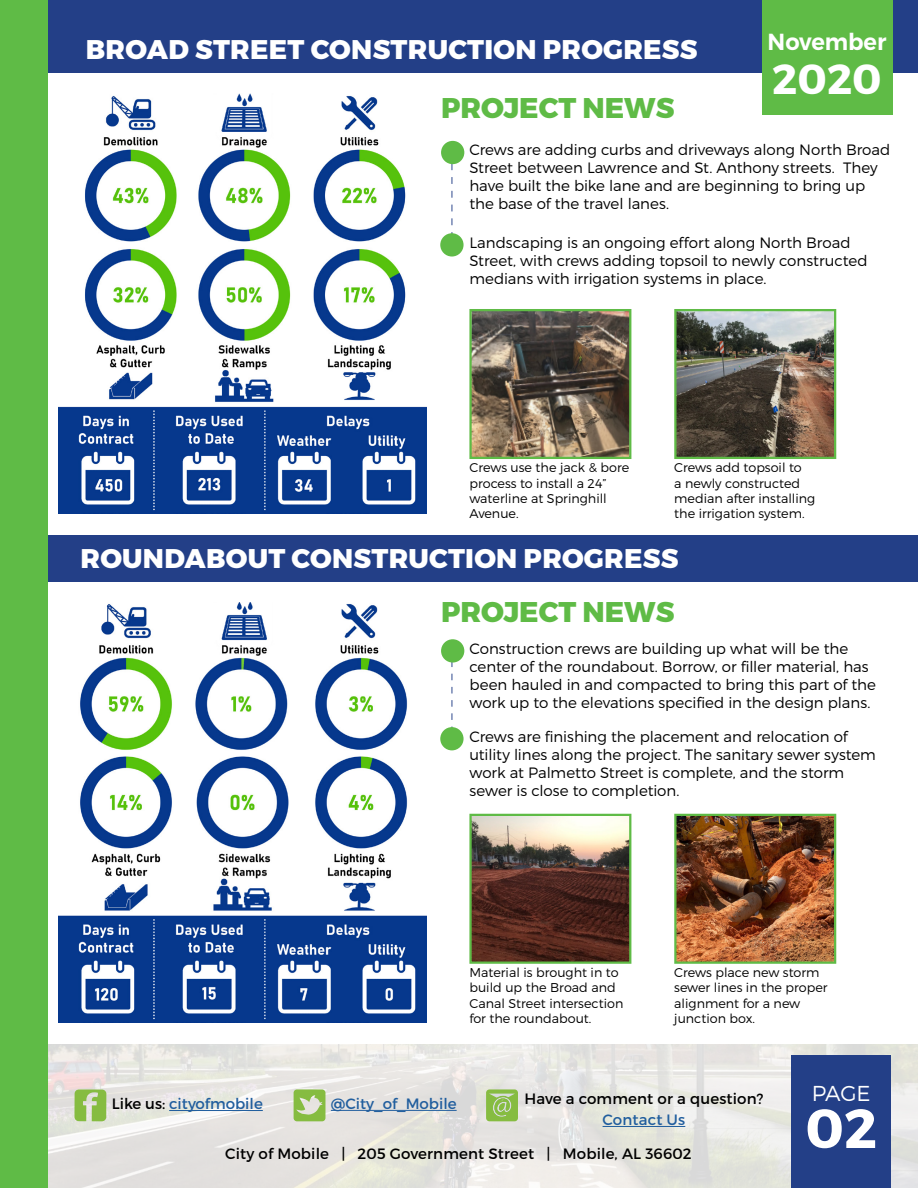
<style>
.page{position:relative;width:918px;height:1188px;background:#fff}
.page>*{position:absolute;margin:0;border:0;box-sizing:border-box;transform-origin:0 0}
.t1{font:700 55.05px "Montserrat";color:#fff}
.t2{font:700 42px "Montserrat";color:#fff}
.t3{font:800 28.5px "Montserrat";color:#5fbb46}
.t4{font:800 27px "Montserrat";letter-spacing:.01em;color:#fff}
.t5{font:600 23.25px "Montserrat";color:#fff}
.t6{font:300 21.6px "Montserrat";color:#fff}
.t7{font:300 15px/18px "Montserrat";letter-spacing:-.005em;color:#000}
.t8{font:15px "Montserrat";letter-spacing:.01em;color:#000}
.t9{font:15px "Montserrat";color:#215e9e}
.t10{font:300 12.75px/15.3px "Montserrat";color:#000}
.s1{color:#000}
</style>
<div class="page">
<img style="left:48px;top:1044px;width:870px;height:144px">
<div style="left:48px;top:0;width:870px;height:73px;background:#233f87"></div>
<div style="left:792px;top:1055px;width:99px;height:133px;background:#233f87"></div>
<div style="left:762px;top:0;width:130px;height:115px;background:#5fbb46"></div>
<img style="left:472px;top:312px;width:156px;height:144px">
<div style="left:469px;top:309px;width:162px;height:150px;border:2px solid #5fbb46"></div>
<img style="left:472px;top:817px;width:156px;height:144px">
<div style="left:469px;top:814px;width:162px;height:150px;border:2px solid #5fbb46"></div>
<div style="left:42px;top:536px;width:876px;height:46px;background:#233f87"></div>
<img style="left:58px;top:94px;width:369px;height:420px">
<div style="left:0;top:0;width:48px;height:1188px;background:#5fbb46"></div>
<img style="left:58px;top:602px;width:369px;height:421px">
<svg style="left:451px;top:164px;width:2px;height:69px"></svg>
<svg style="left:451px;top:663px;width:2px;height:64px"></svg>
<div style="left:441px;top:141px;width:23px;height:23px;background:#5fbb46;border-radius:50%"></div>
<div style="left:441px;top:639px;width:23px;height:24px;background:#5fbb46;border-radius:50%"></div>
<div style="left:440px;top:233px;width:24px;height:24px;background:#5fbb46;border-radius:50%"></div>
<div style="left:440px;top:727px;width:24px;height:23px;background:#5fbb46;border-radius:50%"></div>
<img style="left:677px;top:312px;width:156px;height:144px">
<div style="left:674px;top:309px;width:162px;height:150px;border:2px solid #5fbb46"></div>
<img style="left:677px;top:817px;width:156px;height:144px">
<div style="left:674px;top:814px;width:162px;height:150px;border:2px solid #5fbb46"></div>
<svg style="left:74px;top:1089px;width:32px;height:32px"></svg>
<hr style="left:169px;top:1110px;width:94px;height:1px;background:#215e9e">
<div style="left:486px;top:1089px;width:32px;height:32px;background:#86bc41;border-radius:3px"></div>
<svg style="left:490px;top:1094px;width:24px;height:23px"></svg>
<hr style="left:603px;top:1126px;width:82px;height:1px;background:#215e9e">
<svg style="left:294px;top:1089px;width:31px;height:32px"></svg>
<hr style="left:331px;top:1110px;width:126px;height:1px;background:#215e9e">
<h3 class="t4" style="left:86px;top:33px;width:613px">BROAD STREET CONSTRUCTION PROGRESS</h3>
<h3 class="t3" style="left:441px;top:90px;width:235px">PROJECT NEWS</h3>
<h3 class="t5" style="left:768px;top:28px;width:120px">November</h3>
<h2 class="t2" style="left:772px;top:53px;width:111px">2020</h2>
<p class="t7" style="left:469px;top:141px;width:423px">Crews are adding curbs and driveways along North Broad Street between Lawrence and St. Anthony streets. They have built the bike lane and are beginning to bring up the base of the travel lanes.</p>
<p class="t7" style="left:469px;top:233px;width:400px">Landscaping is an ongoing effort along North Broad<br>Street, with crews adding topsoil to newly constructed medians with irrigation systems in place.</p>
<p class="t10" style="left:469px;top:460px;width:161px">Crews use the jack &amp; bore process to install a 24” waterline at Springhill<br>Avenue.</p>
<p class="t10" style="left:674px;top:460px;width:143px">Crews add topsoil to<br>a newly constructed median after installing the irrigation system.</p>
<h3 class="t4" style="left:81px;top:542px;width:599px">ROUNDABOUT CONSTRUCTION PROGRESS</h3>
<h3 class="t3" style="left:441px;top:594px;width:235px">PROJECT NEWS</h3>
<p class="t7" style="left:469px;top:639px;width:408px">Construction crews are building up what will be the center of the roundabout. Borrow, or filler material, has been hauled in and compacted to bring this part of the work up to the elevations specified in the design plans.</p>
<p class="t7" style="left:469px;top:727px;width:408px">Crews are finishing the placement and relocation of utility lines along the project. The sanitary sewer system work at Palmetto Street is complete, and the storm sewer is close to completion.</p>
<p class="t10" style="left:469px;top:965px;width:155px">Material is brought in to build up the Broad and<br>Canal Street intersection for the roundabout.</p>
<p class="t10" style="left:674px;top:965px;width:155px">Crews place new storm sewer lines in the proper alignment for a new junction box.</p>
<p class="t9" style="left:112px;top:1094px;width:153px"><span class="s1">Like us:</span> cityofmobile</p>
<p class="t8" style="left:524px;top:1089px;width:241px">Have a comment or a question?</p>
<p class="t9" style="left:603px;top:1110px;width:84px">Contact Us</p>
<p class="t9" style="left:331px;top:1094px;width:127px">@City_of_Mobile</p>
<p class="t8" style="left:225px;top:1144px;width:468px">City of Mobile | 205 Government Street | Mobile, AL 36602</p>
<h3 class="t6" style="left:812px;top:1080px;width:60px">PAGE</h3>
<h1 class="t1" style="left:805px;top:1094px;width:73px">02</h1>
</div>
